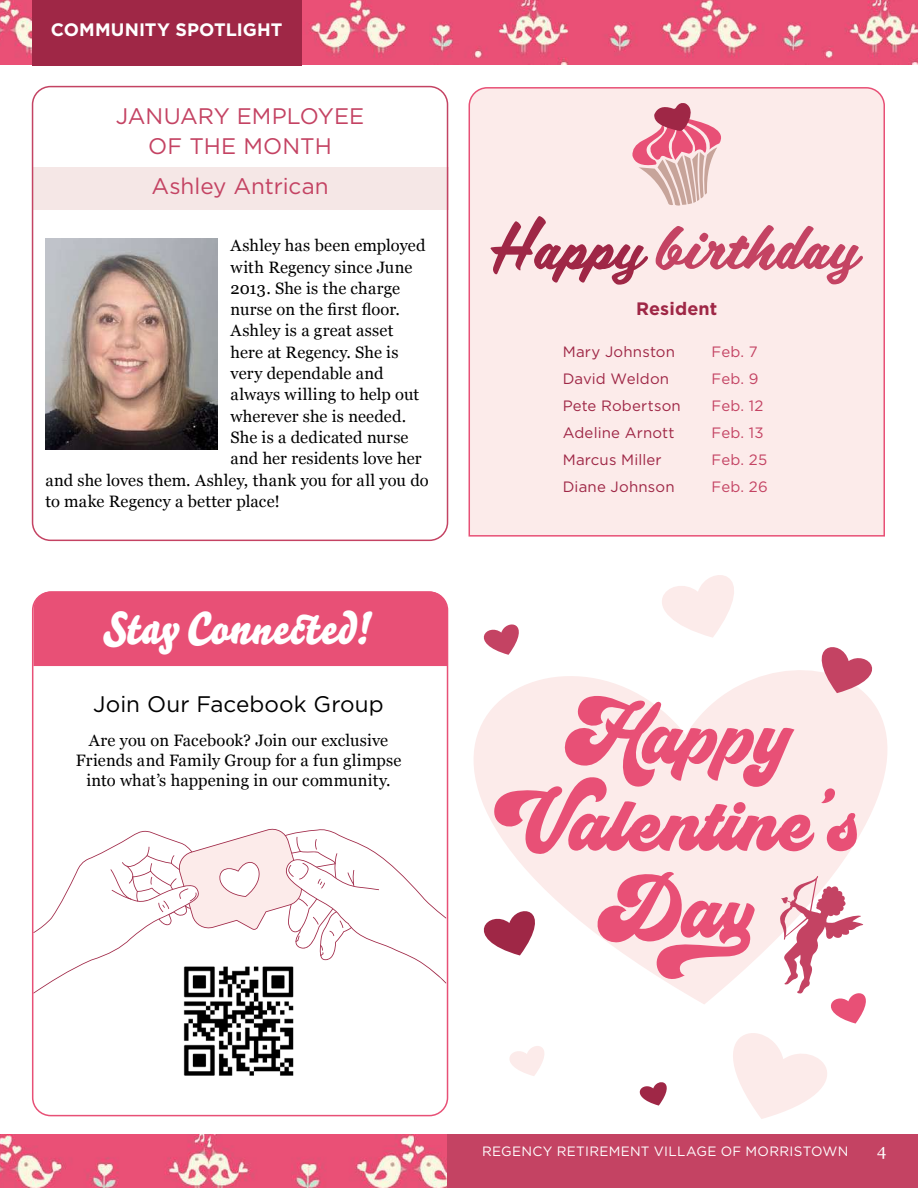
<style>
.page{position:relative;width:918px;height:1188px;background:#fff}
.page>*{position:absolute;margin:0;border:0;box-sizing:border-box;transform-origin:0 0}
.t1{font:75px "Groovy Script";letter-spacing:.01em;color:#e85076}
.t2{font:45px "Bello Script Pro";letter-spacing:.01em;color:#fff}
.t3{font:22.5px/30px "Gotham";color:#c44363;text-align:center}
.t4{font:22.5px "Gotham";letter-spacing:.005em;color:#000}
.t5{font:700 18px "Gotham";letter-spacing:.005em;color:#fff}
.t6{font:700 18px "Gotham";letter-spacing:.005em;color:#9f2746}
.t7{font:16.5px/19.8px "Georgia";letter-spacing:.005em;color:#000;text-align:center}
.t8{font:16.5px "Georgia";color:#fff}
.t9{font:15px/27px "Gotham";letter-spacing:.015em;color:#9f2746}
.t10{font:15px/27px "Gotham";letter-spacing:.01em;color:#c44363}
.t11{font:13.5px "Gotham";letter-spacing:.025em;color:#fff}
</style>
<div class="page">
<img style="left:0;top:1135px;width:447px;height:53px">
<div style="left:447px;top:1135px;width:471px;height:53px;background:#c44363"></div>
<img style="left:0;top:0;width:918px;height:64px">
<svg style="left:447px;top:604px;width:440px;height:401px;fill:#fcebea"></svg>
<svg style="left:459px;top:903px;width:97px;height:52px"></svg>
<svg style="left:799px;top:637px;width:88px;height:56px"></svg>
<svg style="left:639px;top:1082px;width:28px;height:24px"></svg>
<svg style="left:467px;top:619px;width:67px;height:36px"></svg>
<svg style="left:509px;top:1046px;width:35px;height:30px"></svg>
<svg style="left:626px;top:575px;width:138px;height:63px"></svg>
<div style="left:468px;top:87px;width:417px;height:450px;background:#fcebea"></div>
<div style="left:32px;top:0;width:270px;height:65px;background:#9f2746"></div>
<svg style="left:35px;top:828px;width:410px;height:165px"></svg>
<div style="left:33px;top:591px;width:414px;height:75px;background:#e85076"></div>
<svg style="left:491px;top:216px;width:157px;height:69px;background:#dfafb7"></svg>
<svg style="left:656px;top:225px;width:207px;height:59px;background:#e9b3bd"></svg>
<svg style="left:632px;top:103px;width:89px;height:103px;background:#e6aeb6"></svg>
<img style="left:176px;top:963px;width:120px;height:113px">
<div style="left:32px;top:167px;width:416px;height:43px;background:#f5e7e6"></div>
<img style="left:45px;top:239px;width:172px;height:211px">
<div style="left:32px;top:86px;width:416px;height:455px;border:2px solid #c44363;border-radius:18px"></div>
<svg style="left:691px;top:876px;width:190px;height:243px"></svg>
<p class="t5" style="left:51px;top:18px;width:233px">COMMUNITY SPOTLIGHT</p>
<h3 class="t3" style="left:116px;top:100px;width:250px">JANUARY EMPLOYEE<br>OF THE MONTH</h3>
<h3 class="t3" style="left:151px;top:171px;width:179px">Ashley Antrican</h3>
<p class="t7" style="left:231px;top:235px;width:196px">Ashley has been employed</p>
<p class="t7" style="left:231px;top:256px;width:183px">with Regency since June</p>
<p class="t7" style="left:231px;top:278px;width:171px">2013. She is the charge</p>
<p class="t7" style="left:231px;top:299px;width:171px">nurse on the first floor.</p>
<p class="t7" style="left:231px;top:320px;width:164px">Ashley is a great asset</p>
<p class="t7" style="left:231px;top:341px;width:169px">here at Regency. She is</p>
<p class="t7" style="left:231px;top:363px;width:155px">very dependable and</p>
<p class="t7" style="left:231px;top:384px;width:190px">always willing to help out</p>
<p class="t7" style="left:231px;top:405px;width:177px">wherever she is needed.</p>
<p class="t7" style="left:231px;top:427px;width:180px">She is a dedicated nurse</p>
<p class="t7" style="left:231px;top:448px;width:192px">and her residents love her</p>
<p class="t7" style="left:45px;top:469px;width:385px">and she loves them. Ashley, thank you for all you do</p>
<p class="t7" style="left:45px;top:491px;width:236px">to make Regency a better place!</p>
<h2 class="t2" style="left:103px;top:593px;width:273px">Stay Connected!</h2>
<h3 class="t4" style="left:93px;top:690px;width:292px">Join Our Facebook Group</h3>
<p class="t7" style="left:76px;top:730px;width:327px">Are you on Facebook? Join our exclusive<br>Friends and Family Group for a fun glimpse into what’s happening in our community.</p>
<p class="t6" style="left:636px;top:296px;width:83px">Resident</p>
<p class="t9" style="left:563px;top:338px;width:120px">Mary Johnston<br>David Weldon<br>Pete Robertson<br>Adeline Arnott<br>Marcus Miller<br>Diane Johnson</p>
<p class="t10" style="left:712px;top:338px;width:58px">Feb. 7<br>Feb. 9<br>Feb. 12<br>Feb. 13<br>Feb. 25<br>Feb. 26</p>
<h1 class="t1" style="left:562px;top:694px;width:233px">Happy</h1>
<h1 class="t1" style="left:493px;top:781px;width:370px">Valentine’s</h1>
<h1 class="t1" style="left:596px;top:868px;width:239px">Day</h1>
<p class="t11" style="left:482px;top:1142px;width:368px">REGENCY RETIREMENT VILLAGE OF MORRISTOWN</p>
<p class="t8" style="left:877px;top:1138px;width:11px">4</p>
</div>
